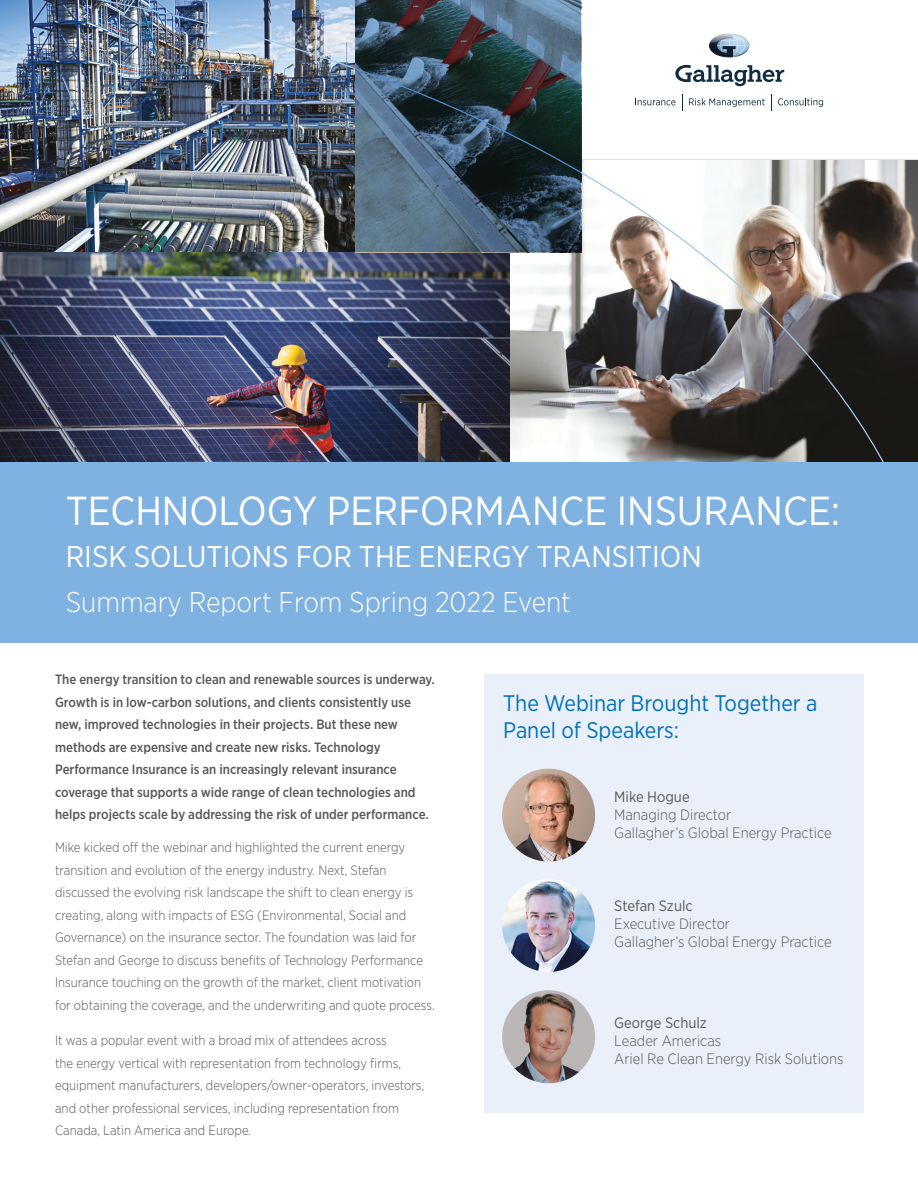
<style>
.page{position:relative;width:918px;height:1188px;background:#fff}
.page>*{position:absolute;margin:0;border:0;box-sizing:border-box;transform-origin:0 0}
.t1{font:40.5px "Gotham Narrow";color:#fff}
.t2{font:30px "Gotham Narrow";color:#fff}
.t3{font:300 28.5px "Gotham Narrow";color:#fff}
.t4{font:22.5px/27px "Gotham Narrow";color:#0070b8}
.t5{font:300 15px/18px "Gotham Narrow";color:#585858}
.t6{font:15px "Gotham Narrow";color:#585858}
.t7{font:300 13.5px/22.5px "Gotham Narrow";color:#585858}
.t8{font:500 13.5px/22.5px "Gotham Narrow";color:#585858}
</style>
<div class="page">
<img style="left:0;top:0;width:918px;height:462px">
<div style="left:0;top:462px;width:918px;height:181px;background:#7fb2e0"></div>
<svg style="left:356px;top:0;width:225px;height:252px;background:#3c5160"></svg>
<img style="left:709px;top:34px;width:40px;height:24px">
<svg style="left:675px;top:65px;width:109px;height:21px"></svg>
<svg style="left:635px;top:98px;width:40px;height:7px"></svg>
<svg style="left:689px;top:98px;width:76px;height:9px"></svg>
<svg style="left:778px;top:98px;width:45px;height:9px"></svg>
<svg style="left:771px;top:94px;width:1px;height:17px"></svg>
<svg style="left:682px;top:94px;width:1px;height:17px"></svg>
<div style="left:484px;top:674px;width:379px;height:439px;background:#e9f0f9"></div>
<img style="left:502px;top:769px;width:93px;height:93px;border-radius:46px">
<img style="left:502px;top:879px;width:93px;height:93px;border-radius:46px">
<img style="left:502px;top:990px;width:93px;height:93px;border-radius:46px">
<h1 class="t1" style="left:66px;top:485px;width:776px">TECHNOLOGY PERFORMANCE INSURANCE:</h1>
<h2 class="t2" style="left:66px;top:537px;width:638px">RISK SOLUTIONS FOR THE ENERGY TRANSITION</h2>
<h3 class="t3" style="left:66px;top:585px;width:507px">Summary Report From Spring 2022 Event</h3>
<p class="t8" style="left:55px;top:668px;width:381px">The energy transition to clean and renewable sources is underway.<br>Growth is in low-carbon solutions, and clients consistently use new, improved technologies in their projects. But these new methods are expensive and create new risks. Technology Performance Insurance is an increasingly relevant insurance coverage that supports a wide range of clean technologies and helps projects scale by addressing the risk of under performance.</p>
<p class="t7" style="left:55px;top:836px;width:381px">Mike kicked off the webinar and highlighted the current energy transition and evolution of the energy industry. Next, Stefan discussed the evolving risk landscape the shift to clean energy is creating, along with impacts of ESG (Environmental, Social and Governance) on the insurance sector. The foundation was laid for Stefan and George to discuss benefits of Technology Performance Insurance touching on the growth of the market, client motivation for obtaining the coverage, and the underwriting and quote process.</p>
<p class="t7" style="left:55px;top:1029px;width:371px">It was a popular event with a broad mix of attendees across<br>the energy vertical with representation from technology firms, equipment manufacturers, developers/owner-operators, investors, and other professional services, including representation from Canada, Latin America and Europe.</p>
<h3 class="t4" style="left:503px;top:689px;width:316px">The Webinar Brought Together a<br>Panel of Speakers:</h3>
<p class="t6" style="left:614px;top:788px;width:77px">Mike Hogue</p>
<p class="t5" style="left:614px;top:805px;width:219px">Managing Director<br>Gallagher’s Global Energy Practice</p>
<p class="t6" style="left:614px;top:897px;width:80px">Stefan Szulc</p>
<p class="t5" style="left:614px;top:915px;width:219px">Executive Director<br>Gallagher’s Global Energy Practice</p>
<p class="t6" style="left:614px;top:1013px;width:94px">George Schulz</p>
<p class="t5" style="left:614px;top:1031px;width:231px">Leader Americas<br>Ariel Re Clean Energy Risk Solutions</p>
</div>
